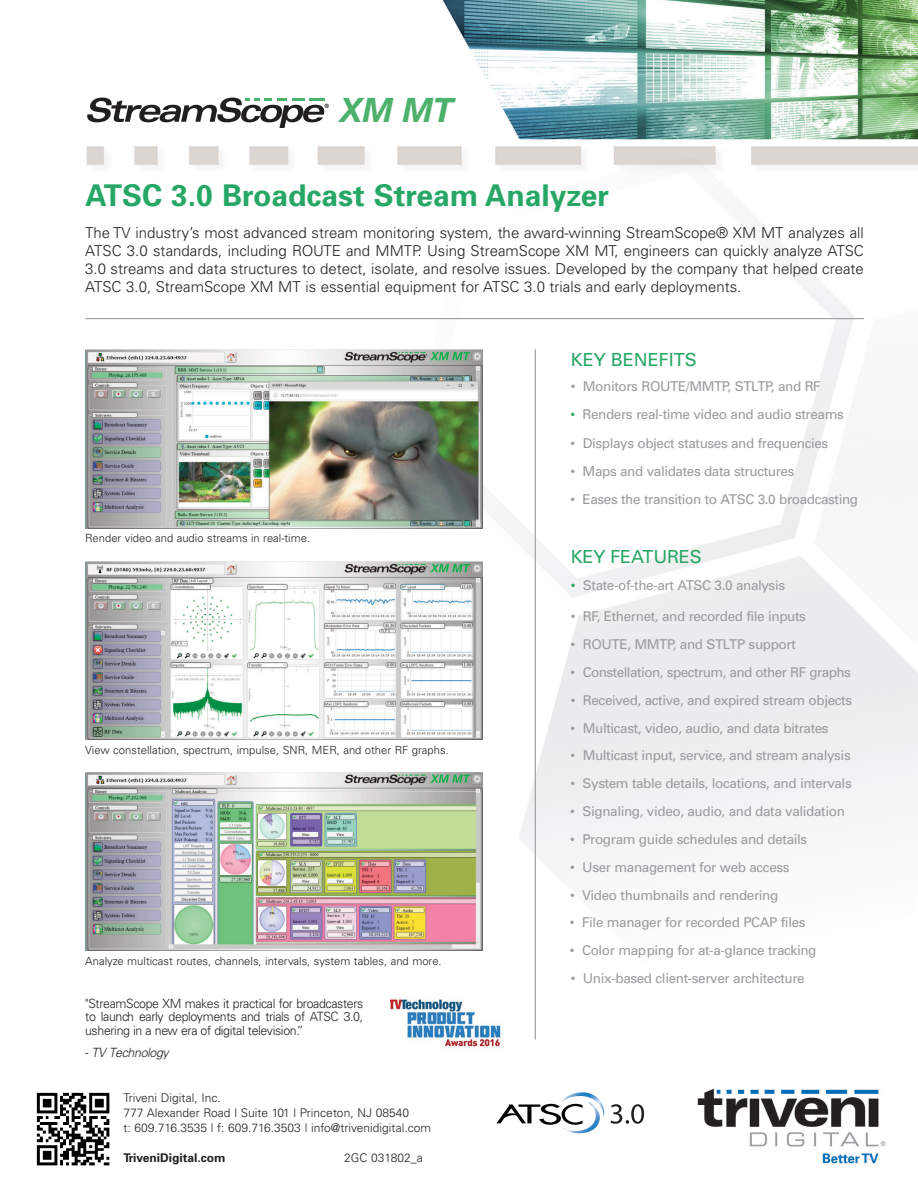
<style>
.page{position:relative;width:918px;height:1188px;background:#fff}
.page>*{position:absolute;margin:0;border:0;box-sizing:border-box;transform-origin:0 0}
.t1{font:italic 700 33.75px "Helvetica Neue";color:#4bb16b}
.t2{font:700 30px "Univers";color:#27a766}
.t3{font:18px "Univers";letter-spacing:-.005em;color:#27a766}
.t4{font:300 15px/18px "Univers";color:#231f20;text-align:justify}
.t5{font:13.5px "Univers";letter-spacing:-.03em;color:#999b9e}
.t6{font:300 12.75px/13.5px "Univers";letter-spacing:-.03em;color:#231f20;text-align:justify}
.t7{font:italic 300 12.75px "Univers";letter-spacing:-.03em;color:#231f20}
.t8{font:300 12px/15px "Univers";color:#231f20}
.t9{font:700 12px "Univers";color:#231f20}
.t10{font:300 11.25px "Univers";color:#231f20}
.s1{font-style:normal}
.s2{color:#27a766}
</style>
<div class="page">
<img style="left:85px;top:0;width:833px;height:1165px">
<hr style="left:85px;top:318px;width:779px;height:1px;background:#999b9e">
<hr style="left:535px;top:349px;width:1px;height:690px;background:#999b9e">
<img style="left:36px;top:1088px;width:78px;height:78px">
<img style="left:85px;top:350px;width:397px;height:178px">
<img style="left:85px;top:561px;width:397px;height:179px">
<img style="left:390px;top:988px;width:125px;height:84px">
<svg style="left:87px;top:98px;width:242px;height:30px"></svg>
<img style="left:85px;top:773px;width:397px;height:178px">
<svg style="left:496px;top:1092px;width:108px;height:41px"></svg>
<svg style="left:611px;top:1104px;width:33px;height:20px"></svg>
<h1 class="t1" style="left:340px;top:83px;width:115px">XM MT</h1>
<h2 class="t2" style="left:85px;top:184px;width:525px">ATSC 3.0 Broadcast Stream Analyzer</h2>
<p class="t4" style="left:85px;top:225px;width:780px">The TV industry’s most advanced stream monitoring system, the award-winning StreamScope® XM MT analyzes all ATSC 3.0 standards, including ROUTE and MMTP. Using StreamScope XM MT, engineers can quickly analyze ATSC 3.0 streams and data structures to detect, isolate, and resolve issues. Developed by the company that helped create ATSC 3.0, StreamScope XM MT is essential equipment for ATSC 3.0 trials and early deployments.</p>
<p class="t10" style="left:85px;top:534px;width:226px">Render video and audio streams in real-time.</p>
<p class="t10" style="left:85px;top:746px;width:365px">View constellation, spectrum, impulse, SNR, MER, and other RF graphs.</p>
<p class="t10" style="left:85px;top:957px;width:358px">Analyze multicast routes, channels, intervals, system tables, and more.</p>
<p class="t6" style="left:85px;top:998px;width:280px">"StreamScope XM makes it practical for broadcasters to launch early deployments and trials of ATSC 3.0, ushering in a new era of digital television.”</p>
<p class="t7" style="left:85px;top:1048px;width:85px"><span class="s1">-</span> TV Technology</p>
<p class="t8" style="left:123px;top:1091px;width:309px">Triveni Digital, Inc.<br>777 Alexander Road | Suite 101 | Princeton, NJ 08540<br>t: 609.716.3535 | f: 609.716.3503 | info@trivenidigital.com</p>
<p class="t9" style="left:123px;top:1153px;width:104px">TriveniDigital.com</p>
<p class="t8" style="left:344px;top:1151px;width:80px">2GC 031802_a</p>
<h3 class="t3" style="left:571px;top:353px;width:128px">KEY BENEFITS</h3>
<p class="t5" style="left:571px;top:382px;width:252px">• Monitors ROUTE/MMTP, STLTP, and RF</p>
<p class="t5" style="left:571px;top:409px;width:275px"><span class="s2">•</span> Renders real-time video and audio streams</p>
<p class="t5" style="left:571px;top:438px;width:259px">• Displays object statuses and frequencies</p>
<p class="t5" style="left:570px;top:466px;width:226px">• Maps and validates data structures</p>
<p class="t5" style="left:570px;top:494px;width:289px">• Eases the transition to ATSC 3.0 broadcasting</p>
<h3 class="t3" style="left:571px;top:550px;width:133px">KEY FEATURES</h3>
<p class="t5" style="left:571px;top:581px;width:216px"><span class="s2">•</span> State-of-the-art ATSC 3.0 analysis</p>
<p class="t5" style="left:571px;top:612px;width:237px">• RF, Ethernet, and recorded file inputs</p>
<p class="t5" style="left:571px;top:639px;width:227px">• ROUTE, MMTP, and STLTP support</p>
<p class="t5" style="left:571px;top:667px;width:282px">• Constellation, spectrum, and other RF graphs</p>
<p class="t5" style="left:571px;top:695px;width:283px">• Received, active, and expired stream objects</p>
<p class="t5" style="left:571px;top:723px;width:260px">• Multicast, video, audio, and data bitrates</p>
<p class="t5" style="left:571px;top:751px;width:282px">• Multicast input, service, and stream analysis</p>
<p class="t5" style="left:570px;top:779px;width:283px">• System table details, locations, and intervals</p>
<p class="t5" style="left:570px;top:806px;width:276px">• Signaling, video, audio, and data validation</p>
<p class="t5" style="left:570px;top:834px;width:239px">• Program guide schedules and details</p>
<p class="t5" style="left:570px;top:862px;width:221px">• User management for web access</p>
<p class="t5" style="left:570px;top:890px;width:210px">• Video thumbnails and rendering</p>
<p class="t5" style="left:570px;top:918px;width:237px">• File manager for recorded PCAP files</p>
<p class="t5" style="left:570px;top:945px;width:248px">• Color mapping for at-a-glance tracking</p>
<p class="t5" style="left:571px;top:973px;width:236px">• Unix-based client-server architecture</p>
</div>
